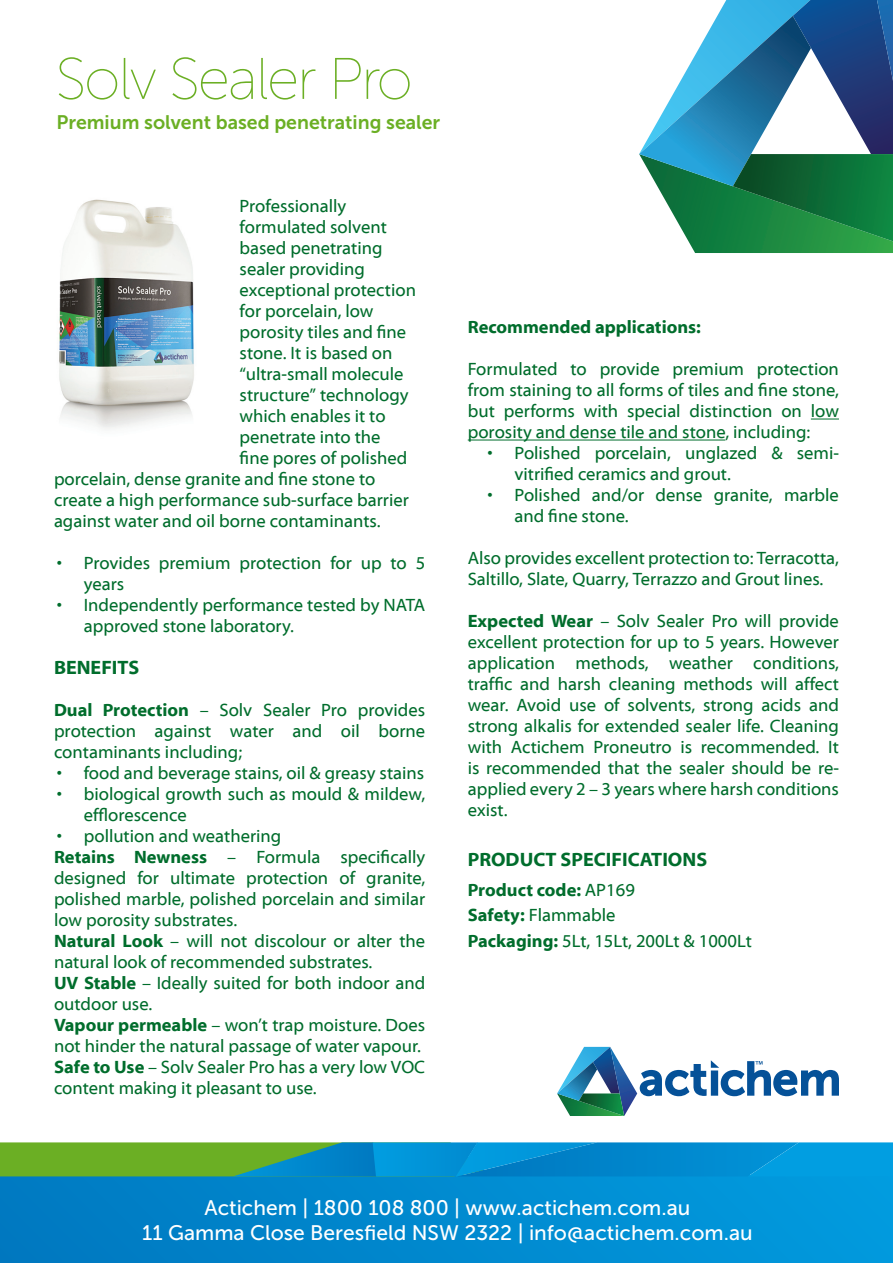
<style>
.page{position:relative;width:893px;height:1263px;background:#fff}
.page>*{position:absolute;margin:0;border:0;box-sizing:border-box;transform-origin:0 0}
.t1{font:300 58.5px "Museo Sans Display";color:#6baf24}
.t2{font:21px "Museo Sans 500";color:#fff}
.t3{font:19.5px "Museo Sans 700";color:#6baf24}
.t4{font:700 19.5px "Myriad Web Pro";color:#006d2c}
.t5{font:18px/21px "Myriad Web Pro";color:#006d2c}
.t6{font:700 18px "Myriad Web Pro";color:#006d2c}
.s1{font-weight:700}
.s2{font-weight:400}
</style>
<div class="page">
<div style="left:0;top:1176px;width:893px;height:87px;background:linear-gradient(to right,#0079c0,#019bde)"></div>
<svg style="left:811px;top:419px;width:28px;height:1px"></svg>
<hr style="left:468px;top:440px;width:257px;height:1px;background:#006d2c">
<svg style="left:639px;top:0;width:254px;height:253px"></svg>
<svg style="left:557px;top:1047px;width:282px;height:69px"></svg>
<svg style="left:0;top:1142px;width:893px;height:34px;background:#269a9c"></svg>
<img style="left:59px;top:199px;width:135px;height:230px">
<p class="t1" style="left:56px;top:48px;width:357px">Solv Sealer Pro</p>
<p class="t3" style="left:56px;top:111px;width:385px">Premium solvent based penetrating sealer</p>
<p class="t5" style="left:240px;top:196px;width:108px">Professionally</p>
<p class="t5" style="left:240px;top:217px;width:149px">formulated solvent</p>
<p class="t5" style="left:240px;top:238px;width:144px">based penetrating</p>
<p class="t5" style="left:240px;top:259px;width:127px">sealer providing</p>
<p class="t5" style="left:240px;top:280px;width:178px">exceptional protection</p>
<p class="t5" style="left:240px;top:301px;width:135px">for porcelain, low</p>
<p class="t5" style="left:240px;top:322px;width:168px">porosity tiles and fine</p>
<p class="t5" style="left:240px;top:343px;width:154px">stone. It is based on</p>
<p class="t5" style="left:240px;top:364px;width:165px">“ultra-small molecule</p>
<p class="t5" style="left:240px;top:385px;width:171px">structure” technology</p>
<p class="t5" style="left:240px;top:406px;width:147px">which enables it to</p>
<p class="t5" style="left:240px;top:427px;width:142px">penetrate into the</p>
<p class="t5" style="left:240px;top:448px;width:169px">fine pores of polished</p>
<p class="t5" style="left:54px;top:469px;width:323px">porcelain, dense granite and fine stone to</p>
<p class="t5" style="left:54px;top:490px;width:356px">create a high performance sub-surface barrier</p>
<p class="t5" style="left:54px;top:511px;width:328px">against water and oil borne contaminants.</p>
<p class="t5" style="left:84px;top:553px;width:343px;text-indent:-27px">• Provides premium protection for up to 5 years</p>
<p class="t5" style="left:84px;top:595px;width:343px;text-indent:-27px">• Independently performance tested by NATA approved stone laboratory.</p>
<p class="t4" style="left:54px;top:656px;width:87px">BENEFITS</p>
<p class="t5" style="left:54px;top:700px;width:373px;text-align:justify"><span class="s1">Dual Protection</span> – Solv Sealer Pro provides protection against water and oil borne contaminants including;</p>
<p class="t5" style="left:57px;top:763px;width:369px">• food and beverage stains, oil &amp; greasy stains</p>
<p class="t5" style="left:84px;top:784px;width:343px;text-indent:-27px">• biological growth such as mould &amp; mildew, efflorescence</p>
<p class="t5" style="left:57px;top:826px;width:226px">• pollution and weathering</p>
<p class="t5" style="left:54px;top:847px;width:373px;text-align:justify"><span class="s1">Retains Newness</span> – Formula specifically designed for ultimate protection of granite, polished marble, polished porcelain and similar low porosity substrates.</p>
<p class="t5" style="left:54px;top:931px;width:373px"><span class="s1">Natural Look</span> – will not discolour or alter the natural look of recommended substrates.</p>
<p class="t5" style="left:54px;top:973px;width:373px"><span class="s1">UV Stable</span> – Ideally suited for both indoor and outdoor use.</p>
<p class="t5" style="left:54px;top:1015px;width:373px"><span class="s1">Vapour permeable</span> – won’t trap moisture. Does not hinder the natural passage of water vapour.</p>
<p class="t5" style="left:54px;top:1057px;width:373px"><span class="s1">Safe to Use</span> – Solv Sealer Pro has a very low VOC content making it pleasant to use.</p>
<p class="t6" style="left:468px;top:317px;width:235px">Recommended applications:</p>
<p class="t5" style="left:468px;top:359px;width:373px;text-align:justify">Formulated to provide premium protection from staining to all forms of tiles and fine stone, but performs with special distinction on low porosity and dense tile and stone, including:</p>
<p class="t5" style="left:514px;top:443px;width:326px;text-indent:-27px">• Polished porcelain, unglazed &amp; semi&shy;vitrified ceramics and grout.</p>
<p class="t5" style="left:514px;top:485px;width:326px;text-indent:-27px">• Polished and/or dense granite, marble and fine stone.</p>
<p class="t5" style="left:468px;top:548px;width:373px">Also provides excellent protection to: Terracotta,<br>Saltillo, Slate, Quarry, Terrazzo and Grout lines.</p>
<p class="t5" style="left:468px;top:611px;width:373px;text-align:justify"><span class="s1">Expected Wear</span> – Solv Sealer Pro will provide excellent protection for up to 5 years. However application methods, weather conditions, traffic and harsh cleaning methods will affect wear. Avoid use of solvents, strong acids and strong alkalis for extended sealer life. Cleaning with Actichem Proneutro is recommended. It is recommended that the sealer should be re&shy;applied every 2 – 3 years where harsh conditions exist.</p>
<p class="t4" style="left:468px;top:848px;width:241px">PRODUCT SPECIFICATIONS</p>
<p class="t6" style="left:468px;top:880px;width:169px">Product code: <span class="s2">AP169</span></p>
<p class="t5" style="left:468px;top:905px;width:149px"><span class="s1">Safety:</span> Flammable</p>
<p class="t5" style="left:468px;top:931px;width:286px"><span class="s1">Packaging:</span> 5Lt, 15Lt, 200Lt &amp; 1000Lt</p>
<p class="t2" style="left:204px;top:1196px;width:487px">Actichem | 1800 108 800 | www.actichem.com.au</p>
<p class="t2" style="left:142px;top:1221px;width:612px">11 Gamma Close Beresfield NSW 2322 | info@actichem.com.au</p>
</div>
